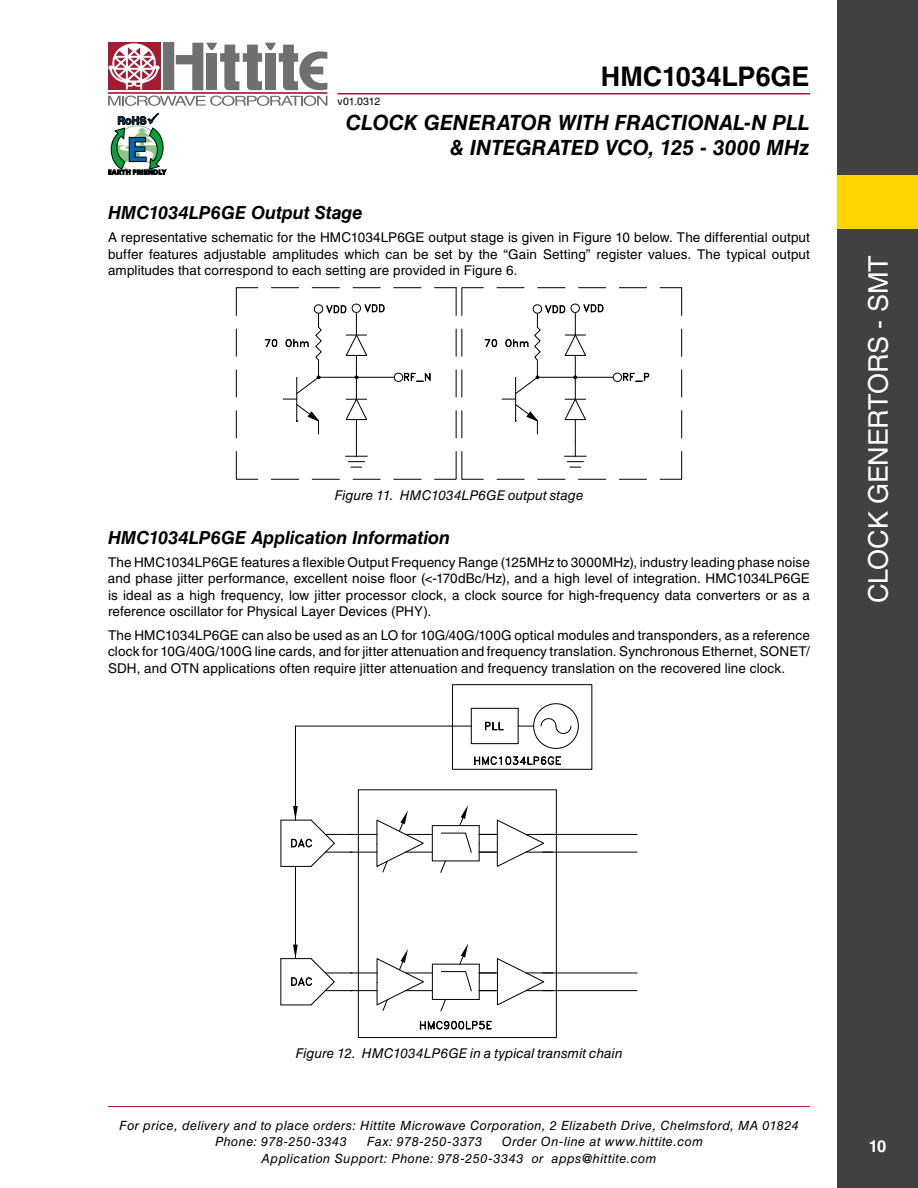
<style>
.page{position:relative;width:918px;height:1188px;background:#fff}
.page>*{position:absolute;margin:0;border:0;box-sizing:border-box;transform-origin:0 0}
.t1{font:27px "Helvetica LT Std";letter-spacing:-.01em;color:#fff}
.t2{font:700 27px "Helvetica LT Std";color:#000}
.t3{font:italic 700 21px/25.2px "Helvetica LT Std";letter-spacing:-.005em;color:#000;text-align:right}
.t4{font:italic 700 18px "Helvetica LT Std";letter-spacing:-.005em;color:#000}
.t5{font:700 16.5px "Helvetica LT Std";color:#fff}
.t6{font:13.5px/16.5px "Helvetica LT Std";letter-spacing:.01em;color:#000}
.t7{font:italic 13.5px "Helvetica LT Std";letter-spacing:.005em;color:#000}
.t8{font:italic 12.75px/16.5px "Helvetica LT Std";letter-spacing:.035em;color:#000}
.t9{font:10.5px "Helvetica LT Std";letter-spacing:-.015em;color:#000}
</style>
<div class="page">
<hr style="left:108px;top:1106px;width:702px;height:1px;background:#a41b33">
<div style="left:163px;top:43px;width:11px;height:47px;background:#707071"></div>
<div style="left:108px;top:43px;width:52px;height:47px;background:#a41b33"></div>
<hr style="left:108px;top:92px;width:219px;height:2px;background:#a41b33">
<svg style="left:176px;top:43px;width:151px;height:47px"></svg>
<svg style="left:108px;top:96px;width:219px;height:10px"></svg>
<svg style="left:108px;top:43px;width:52px;height:46px"></svg>
<hr style="left:338px;top:93px;width:472px;height:1px;background:#a41b33">
<svg style="left:108px;top:113px;width:58px;height:62px"></svg>
<div style="left:837px;top:0;width:81px;height:1188px;background:#414141"></div>
<div style="left:837px;top:175px;width:81px;height:54px;background:#ffd400"></div>
<hr style="left:319px;top:377px;width:75px;height:1px;background:#000">
<hr style="left:537px;top:377px;width:76px;height:1px;background:#000">
<svg style="left:613px;top:372px;width:36px;height:10px"></svg>
<svg style="left:353px;top:479px;width:27px;height:1px"></svg>
<svg style="left:312px;top:479px;width:27px;height:1px"></svg>
<svg style="left:271px;top:479px;width:28px;height:1px"></svg>
<svg style="left:236px;top:451px;width:22px;height:29px"></svg>
<svg style="left:236px;top:411px;width:1px;height:27px"></svg>
<svg style="left:236px;top:370px;width:1px;height:27px"></svg>
<svg style="left:236px;top:329px;width:1px;height:27px"></svg>
<svg style="left:236px;top:287px;width:22px;height:29px"></svg>
<svg style="left:271px;top:287px;width:28px;height:1px"></svg>
<svg style="left:312px;top:287px;width:27px;height:1px"></svg>
<svg style="left:353px;top:287px;width:27px;height:1px"></svg>
<svg style="left:681px;top:329px;width:1px;height:27px"></svg>
<svg style="left:681px;top:370px;width:1px;height:27px"></svg>
<svg style="left:681px;top:411px;width:1px;height:27px"></svg>
<svg style="left:660px;top:451px;width:22px;height:29px"></svg>
<svg style="left:619px;top:479px;width:28px;height:1px"></svg>
<svg style="left:619px;top:287px;width:28px;height:1px"></svg>
<svg style="left:660px;top:287px;width:22px;height:28px"></svg>
<svg style="left:265px;top:303px;width:120px;height:165px"></svg>
<svg style="left:394px;top:287px;width:212px;height:193px"></svg>
<hr style="left:543px;top:834px;width:94px;height:1px;background:#000">
<hr style="left:543px;top:852px;width:94px;height:1px;background:#000">
<hr style="left:281px;top:820px;width:1px;height:46px;background:#000">
<hr style="left:281px;top:820px;width:30px;height:1px;background:#000">
<hr style="left:281px;top:866px;width:30px;height:1px;background:#000">
<hr style="left:543px;top:973px;width:94px;height:1px;background:#000">
<hr style="left:543px;top:990px;width:94px;height:1px;background:#000">
<hr style="left:281px;top:959px;width:1px;height:46px;background:#000">
<hr style="left:281px;top:958px;width:30px;height:1px;background:#000">
<hr style="left:281px;top:1005px;width:30px;height:1px;background:#000">
<div style="left:358px;top:790px;width:199px;height:248px;border:1px solid #000"></div>
<svg style="left:420px;top:1021px;width:72px;height:9px"></svg>
<svg style="left:474px;top:756px;width:87px;height:9px"></svg>
<hr style="left:295px;top:726px;width:1px;height:94px;background:#000">
<hr style="left:295px;top:866px;width:1px;height:93px;background:#000">
<hr style="left:295px;top:726px;width:176px;height:1px;background:#000">
<div style="left:452px;top:684px;width:140px;height:86px;border:1px solid #000"></div>
<svg style="left:471px;top:703px;width:108px;height:46px"></svg>
<svg style="left:291px;top:944px;width:262px;height:68px"></svg>
<svg style="left:291px;top:805px;width:262px;height:68px"></svg>
<h1 class="t2" style="left:601px;top:60px;width:210px">HMC1034LP6GE</h1>
<p class="t9" style="left:338px;top:95px;width:44px">v01.0312</p>
<h2 class="t3" style="left:346px;top:109px;width:465px">CLOCK GENERATOR WITH FRACTIONAL-N PLL &amp; INTEGRATED VCO, 125 - 3000 MHz</h2>
<h3 class="t4" style="left:108px;top:202px;width:256px">HMC1034LP6GE Output Stage</h3>
<p class="t6" style="left:108px;top:229px;width:704px;text-align:justify">A representative schematic for the HMC1034LP6GE output stage is given in Figure 10 below. The differential output buffer features adjustable amplitudes which can be set by the “Gain Setting” register values. The typical output amplitudes that correspond to each setting are provided in Figure 6.</p>
<p class="t7" style="left:334px;top:488px;width:251px">Figure 11. HMC1034LP6GE output stage</p>
<h3 class="t4" style="left:108px;top:526px;width:344px">HMC1034LP6GE Application Information</h3>
<p class="t6" style="left:108px;top:554px;width:704px">The HMC1034LP6GE features a flexible Output Frequency Range (125MHz to 3000MHz), industry leading phase noise and phase jitter performance, excellent noise floor (&lt;-170dBc/Hz), and a high level of integration. HMC1034LP6GE is ideal as a high frequency, low jitter processor clock, a clock source for high-frequency data converters or as a reference oscillator for Physical Layer Devices (PHY).</p>
<p class="t6" style="left:108px;top:627px;width:704px">The HMC1034LP6GE can also be used as an LO for 10G/40G/100G optical modules and transponders, as a reference clock for 10G/40G/100G line cards, and for jitter attenuation and frequency translation. Synchronous Ethernet, SONET</p>
<p class="t6" style="left:806px;top:643px;width:5px">/</p>
<p class="t6" style="left:108px;top:660px;width:73px">SDH, and OTN</p>
<p class="t6" style="left:203px;top:660px;width:584px">applications often require jitter attenuation and frequency translation on the recovered line clock.</p>
<h1 class="t1" style="left:863px;top:603px;width:348px;rotate:-90deg">Clock Genertors - SMT</h1>
<p class="t7" style="left:295px;top:1046px;width:329px">Figure 12. HMC1034LP6GE in a typical transmit chain</p>
<p class="t8" style="left:215px;top:1117px;width:585px;text-indent:-96px">For price, delivery and to place orders: Hittite Microwave Corporation, 2 Elizabeth Drive, Chelmsford, MA 01824<br>Phone: 978-250-3343</p>
<p class="t8" style="left:262px;top:1133px;width:443px;text-indent:240px">Order On-line at www.hittite.com<br>Application Support: Phone: 978-250-3343 or apps@hittite.com</p>
<p class="t8" style="left:367px;top:1133px;width:117px">Fax: 978-250-3373</p>
<p class="t5" style="left:869px;top:1136px;width:19px">10</p>
</div>
